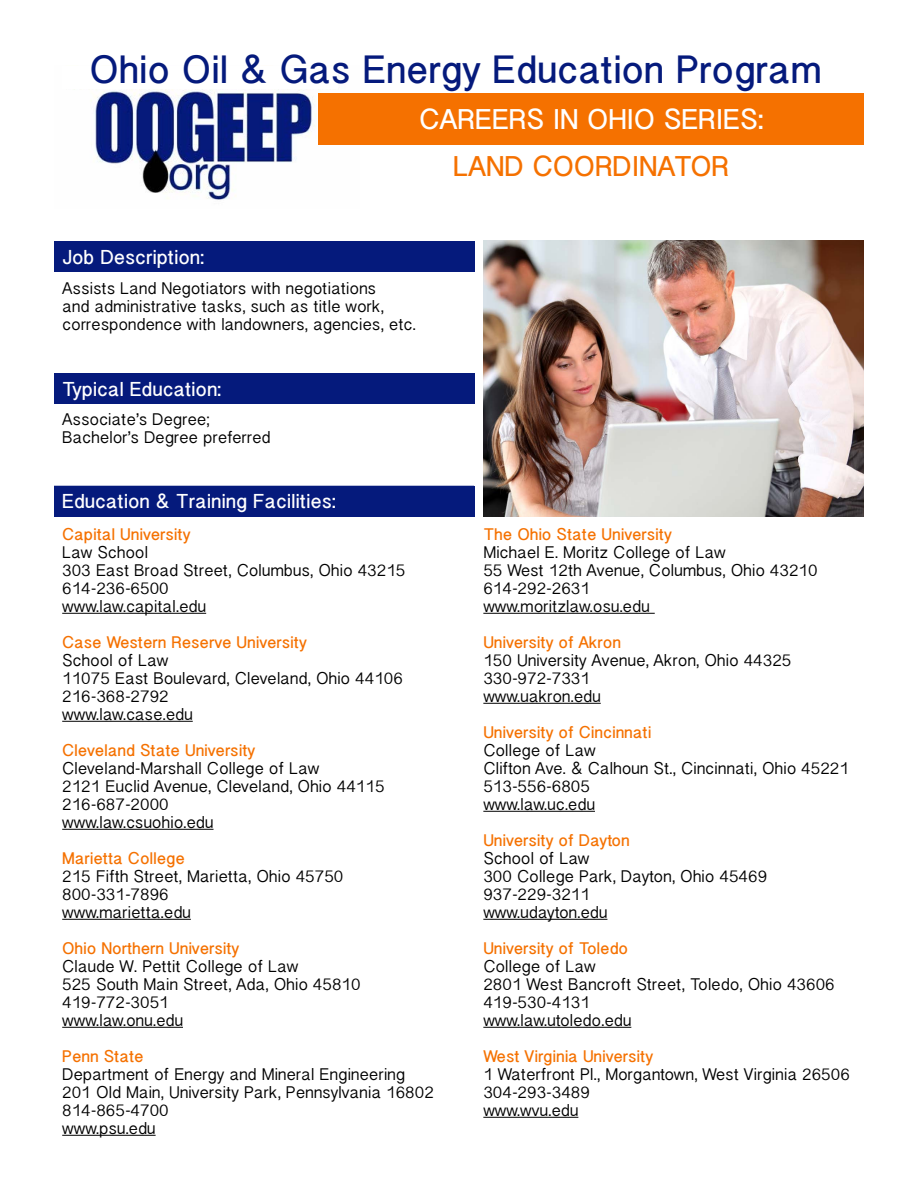
<style>
.page{position:relative;width:918px;height:1188px;background:#fff}
.page>*{position:absolute;margin:0;border:0;box-sizing:border-box;transform-origin:0 0}
.t1{font:700 35.25px "Bangla Sangam MN";color:#051a7c}
.t2{font:700 25.5px "Bangla Sangam MN";color:#fff}
.t3{font:700 25.5px "Bangla Sangam MN";color:#f57100}
.t4{font:700 18px "Bangla Sangam MN";color:#fff}
.t5{font:15px/18px "Bangla Sangam MN";color:#000}
.t6{font:700 15px "Bangla Sangam MN";color:#f57100}
</style>
<div class="page">
<img style="left:91px;top:83px;width:248px;height:117px">
<hr style="left:62px;top:613px;width:144px;height:1px;background:#000">
<hr style="left:62px;top:721px;width:131px;height:1px;background:#000">
<hr style="left:62px;top:829px;width:152px;height:1px;background:#000">
<hr style="left:62px;top:919px;width:129px;height:1px;background:#000">
<hr style="left:62px;top:1027px;width:121px;height:1px;background:#000">
<hr style="left:62px;top:1135px;width:94px;height:1px;background:#000">
<div style="left:62px;top:67px;width:276px;height:22px;background:#fff"></div>
<div style="left:319px;top:93px;width:545px;height:52px;background:#f57100"></div>
<div style="left:54px;top:241px;width:420px;height:31px;background:#051a7c"></div>
<div style="left:54px;top:373px;width:420px;height:31px;background:#051a7c"></div>
<div style="left:54px;top:486px;width:420px;height:31px;background:#051a7c"></div>
<hr style="left:483px;top:613px;width:172px;height:1px;background:#000">
<hr style="left:483px;top:703px;width:118px;height:1px;background:#000">
<hr style="left:483px;top:811px;width:112px;height:1px;background:#000">
<hr style="left:483px;top:919px;width:124px;height:1px;background:#000">
<hr style="left:483px;top:1027px;width:148px;height:1px;background:#000">
<hr style="left:483px;top:1117px;width:95px;height:1px;background:#000">
<img style="left:483px;top:241px;width:381px;height:276px">
<h1 class="t1" style="left:90px;top:45px;width:734px">Ohio Oil &amp; Gas Energy Education Program</h1>
<h2 class="t2" style="left:419px;top:103px;width:346px">CAREERS IN OHIO SERIES:</h2>
<h2 class="t3" style="left:453px;top:149px;width:278px">LAND COORDINATOR</h2>
<p class="t4" style="left:62px;top:245px;width:143px">Job Description:</p>
<p class="t5" style="left:62px;top:280px;width:355px">Assists Land Negotiators with negotiations<br>and administrative tasks, such as title work, correspondence with landowners, agencies, etc.</p>
<p class="t4" style="left:62px;top:377px;width:161px">Typical Education:</p>
<p class="t5" style="left:62px;top:410px;width:210px">Associate’s Degree;<br>Bachelor’s Degree preferred</p>
<p class="t4" style="left:62px;top:489px;width:275px">Education &amp; Training Facilities:</p>
<p class="t6" style="left:62px;top:524px;width:130px">Capital University</p>
<p class="t5" style="left:62px;top:543px;width:345px">Law School<br>303 East Broad Street, Columbus, Ohio 43215<br>614-236-6500<br>www.law.capital.edu</p>
<p class="t6" style="left:62px;top:632px;width:246px">Case Western Reserve University</p>
<p class="t5" style="left:62px;top:651px;width:342px">School of Law<br>11075 East Boulevard, Cleveland, Ohio 44106<br>216-368-2792<br>www.law.case.edu</p>
<p class="t6" style="left:62px;top:740px;width:195px">Cleveland State University</p>
<p class="t5" style="left:62px;top:759px;width:324px">Cleveland-Marshall College of Law<br>2121 Euclid Avenue, Cleveland, Ohio 44115<br>216-687-2000<br>www.law.csuohio.edu</p>
<p class="t6" style="left:62px;top:848px;width:124px">Marietta College</p>
<p class="t5" style="left:62px;top:867px;width:283px">215 Fifth Street, Marietta, Ohio 45750<br>800-331-7896<br>www.marietta.edu</p>
<p class="t6" style="left:62px;top:938px;width:179px">Ohio Northern University</p>
<p class="t5" style="left:62px;top:957px;width:300px">Claude W. Pettit College of Law<br>525 South Main Street, Ada, Ohio 45810<br>419-772-3051<br>www.law.onu.edu</p>
<p class="t6" style="left:62px;top:1046px;width:83px">Penn State</p>
<p class="t5" style="left:62px;top:1065px;width:373px">Department of Energy and Mineral Engineering<br>201 Old Main, University Park, Pennsylvania 16802<br>814-865-4700<br>www.psu.edu</p>
<p class="t6" style="left:483px;top:524px;width:190px">The Ohio State University</p>
<p class="t5" style="left:483px;top:543px;width:336px">Michael E. Moritz College of Law<br>55 West 12th Avenue, Columbus, Ohio 43210<br>614-292-2631<br>www.moritzlaw.osu.edu</p>
<p class="t6" style="left:483px;top:632px;width:139px">University of Akron</p>
<p class="t5" style="left:483px;top:651px;width:310px">150 University Avenue, Akron, Ohio 44325<br>330-972-7331<br>www.uakron.edu</p>
<p class="t6" style="left:483px;top:722px;width:169px">University of Cincinnati</p>
<p class="t5" style="left:483px;top:741px;width:367px">College of Law<br>Clifton Ave. &amp; Calhoun St., Cincinnati, Ohio 45221<br>513-556-6805<br>www.law.uc.edu</p>
<p class="t6" style="left:483px;top:830px;width:148px">University of Dayton</p>
<p class="t5" style="left:483px;top:849px;width:285px">School of Law<br>300 College Park, Dayton, Ohio 45469<br>937-229-3211<br>www.udayton.edu</p>
<p class="t6" style="left:483px;top:938px;width:146px">University of Toledo</p>
<p class="t5" style="left:483px;top:957px;width:353px">College of Law<br>2801 West Bancroft Street, Toledo, Ohio 43606<br>419-530-4131<br>www.law.utoledo.edu</p>
<p class="t6" style="left:483px;top:1046px;width:171px">West Virginia University</p>
<p class="t5" style="left:483px;top:1065px;width:368px">1 Waterfront Pl., Morgantown, West Virginia 26506<br>304-293-3489<br>www.wvu.edu</p>
</div>
